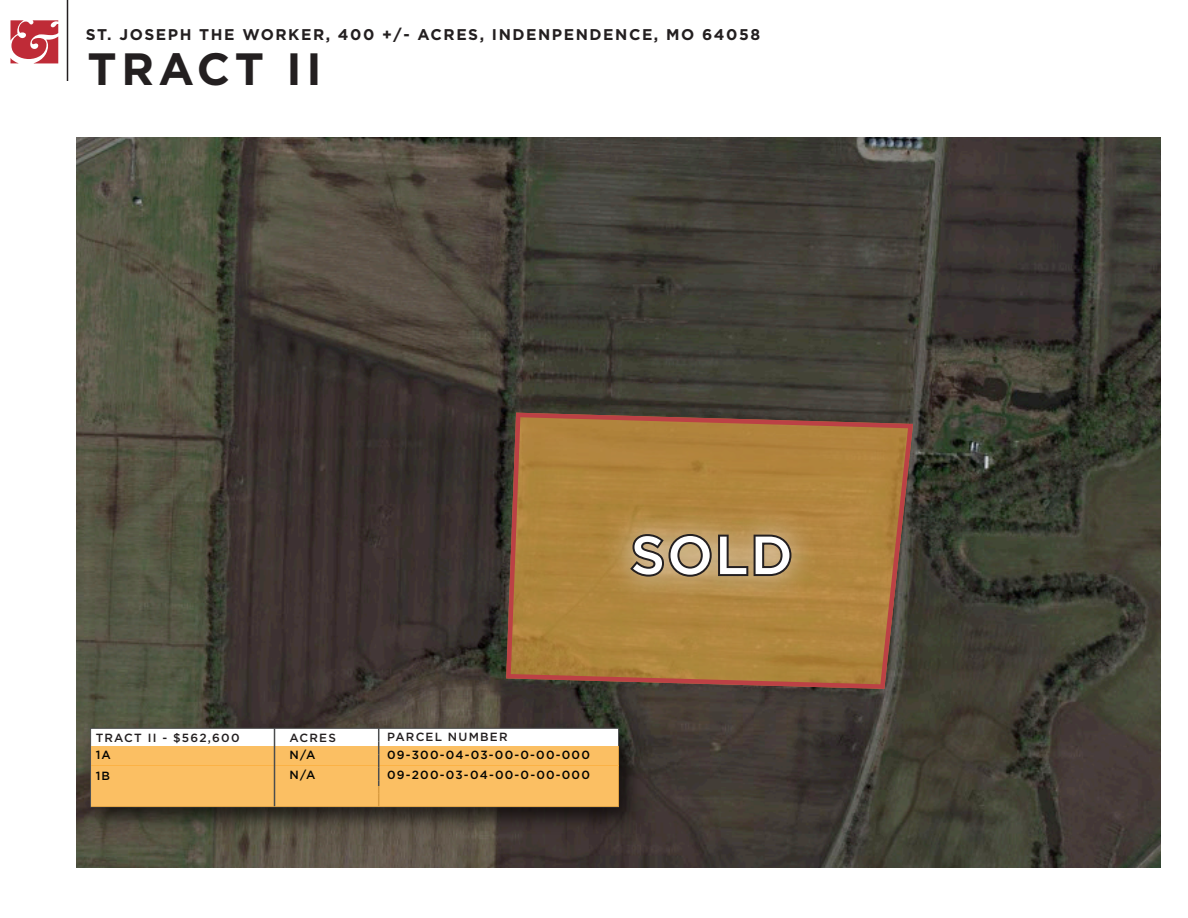
<style>
.page{position:relative;width:1188px;height:918px;background:#fff}
.page>*{position:absolute;margin:0;border:0;box-sizing:border-box;transform-origin:0 0}
.t1{font:500 53.55px "Gotham";color:#fff}
.t2{font:700 45.15px "Gotham";letter-spacing:.1em;color:#231f20}
.t3{font:700 15.45px "Gotham";letter-spacing:.1em;color:#231f20}
.t4{font:500 11.85px/21.1px "Gotham";letter-spacing:.1em;color:#040503}
.t5{font:500 11.85px "Gotham";letter-spacing:.1em;color:#231f20}
</style>
<div class="page">
<img style="left:77px;top:137px;width:1083px;height:731px">
<svg style="left:506px;top:413px;width:407px;height:276px;background:#a3773c"></svg>
<img style="left:588px;top:486px;width:250px;height:146px">
<svg style="left:627px;top:532px;width:166px;height:47px;background:#887251"></svg>
<hr style="left:67px;top:0;width:1px;height:81px;background:#231f20">
<svg style="left:10px;top:20px;width:48px;height:43px"></svg>
<img style="left:78px;top:716px;width:575px;height:125px">
<div style="left:90px;top:728px;width:529px;height:79px;background:#fff;border:1px solid #4b4d4e"></div>
<div style="left:91px;top:746px;width:528px;height:19px;background:#fbbf63"></div>
<div style="left:91px;top:765px;width:528px;height:21px;background:#fbbf63"></div>
<svg style="left:378px;top:728px;width:1px;height:58px"></svg>
<div style="left:91px;top:786px;width:528px;height:20px;background:#fbbf63"></div>
<hr style="left:274px;top:728px;width:1px;height:78px;background:#4b4d4e">
<h3 class="t3" style="left:86px;top:24px;width:676px">ST. JOSEPH THE WORKER, 400 +/- ACRES, INDENPENDENCE, MO 64058</h3>
<h2 class="t2" style="left:88px;top:39px;width:235px">TRACT II</h2>
<h1 class="t1" style="left:631px;top:520px;width:163px">SOLD</h1>
<p class="t5" style="left:96px;top:730px;width:145px">TRACT II - $562,600</p>
<p class="t5" style="left:387px;top:729px;width:122px">PARCEL NUMBER</p>
<p class="t4" style="left:290px;top:744px;width:27px">N/A</p>
<p class="t4" style="left:387px;top:744px;width:204px">09-300-04-03-00-0-00-000</p>
<p class="t4" style="left:290px;top:764px;width:27px">N/A</p>
<p class="t4" style="left:387px;top:764px;width:204px">09-200-03-04-00-0-00-000</p>
<p class="t5" style="left:290px;top:730px;width:48px">ACRES</p>
<p class="t4" style="left:96px;top:744px;width:17px">1A<br>1B</p>
</div>
